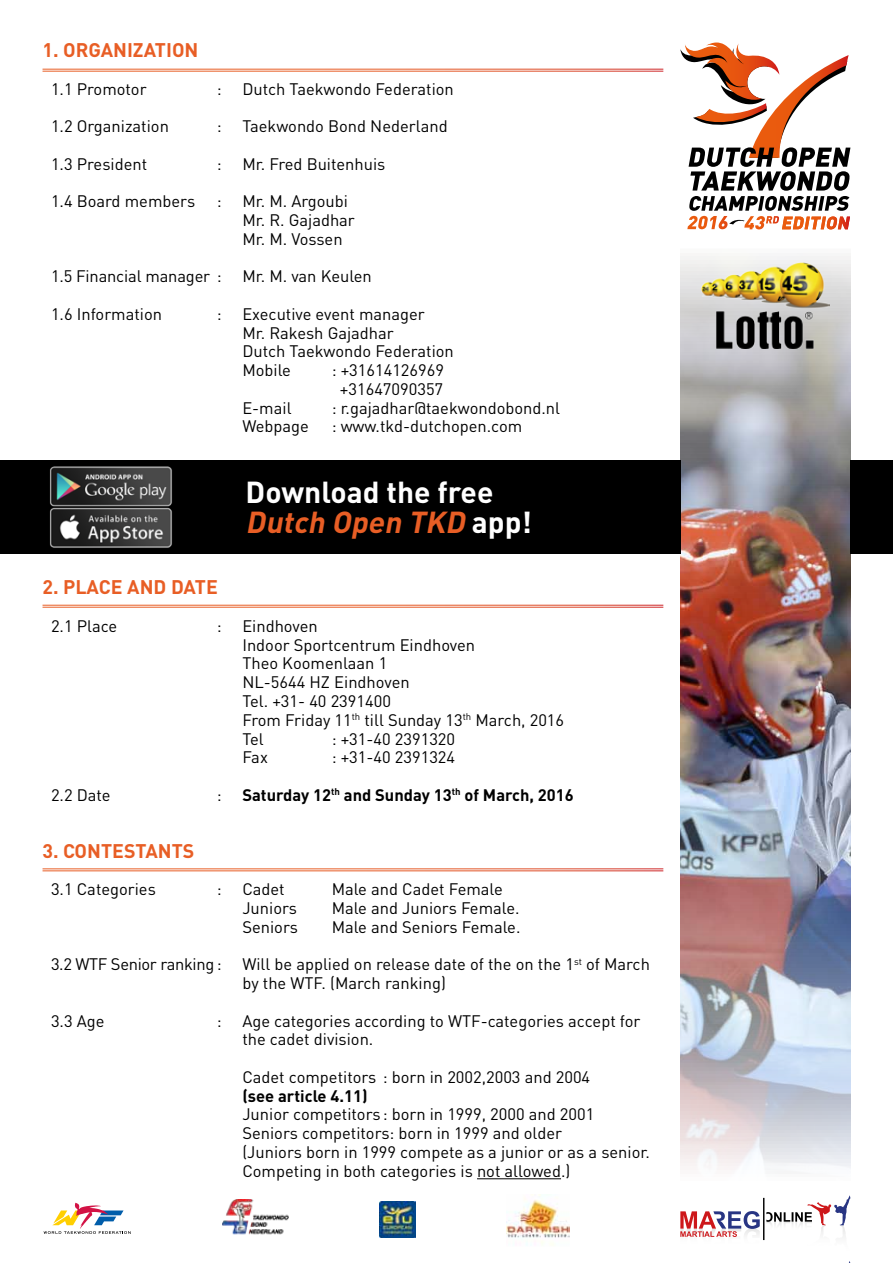
<style>
.page{position:relative;width:893px;height:1263px;background:#fff}
.page>*{position:absolute;margin:0;border:0;box-sizing:border-box;transform-origin:0 0}
.t1{font:700 30px/30px "DIN Pro";color:#fff}
.t2{font:700 19.5px "DIN Pro";color:#e85e25}
.t3{font:16.5px/18.8px "DIN Pro";color:#000}
.t4{font:700 16.5px "DIN Pro";color:#000}
.s1{font-style:italic;color:#e85e25}
.s2{font-weight:400}
</style>
<div class="page">
<svg style="left:680px;top:43px;width:170px;height:186px"></svg>
<svg style="left:766px;top:1195px;width:84px;height:42px"></svg>
<hr style="left:763px;top:1198px;width:1px;height:42px;background:#000">
<svg style="left:680px;top:1211px;width:80px;height:26px"></svg>
<img style="left:507px;top:1194px;width:63px;height:51px">
<svg style="left:44px;top:1203px;width:87px;height:31px"></svg>
<img style="left:222px;top:1199px;width:66px;height:36px">
<img style="left:380px;top:1201px;width:35px;height:36px">
<img style="left:680px;top:256px;width:170px;height:914px">
<img style="left:702px;top:263px;width:127px;height:86px">
<hr style="left:477px;top:1178px;width:84px;height:1px;background:#000">
<div style="left:0;top:460px;width:680px;height:94px;background:#000"></div>
<div style="left:850px;top:460px;width:43px;height:94px;background:#000"></div>
<img style="left:50px;top:466px;width:122px;height:82px">
<p class="t2" style="left:43px;top:37px;width:157px">1. ORGANIZATION</p>
<p class="t3" style="left:51px;top:79px;width:97px">1.1 Promotor</p>
<p class="t3" style="left:217px;top:79px;width:239px">: Dutch Taekwondo Federation</p>
<p class="t3" style="left:51px;top:116px;width:119px">1.2 Organization</p>
<p class="t3" style="left:217px;top:116px;width:232px">: Taekwondo Bond Nederland</p>
<p class="t3" style="left:51px;top:154px;width:98px">1.3 President</p>
<p class="t3" style="left:217px;top:154px;width:170px">: Mr. Fred Buitenhuis</p>
<p class="t3" style="left:51px;top:191px;width:146px">1.4 Board members</p>
<p class="t3" style="left:242px;top:191px;width:114px;text-indent:-26px">: Mr. M. Argoubi<br>Mr. R. Gajadhar<br>Mr. M. Vossen</p>
<p class="t3" style="left:51px;top:266px;width:322px">1.5 Financial manager : Mr. M. van Keulen</p>
<p class="t3" style="left:51px;top:304px;width:113px">1.6 Information</p>
<p class="t3" style="left:242px;top:304px;width:213px;text-indent:-26px">: Executive event manager<br>Mr. Rakesh Gajadhar<br>Dutch Taekwondo Federation<br>Mobile</p>
<p class="t3" style="left:332px;top:360px;width:114px;text-align:center">: +31614126969 +31647090357</p>
<p class="t3" style="left:242px;top:398px;width:51px">E-mail</p>
<p class="t3" style="left:332px;top:398px;width:230px">: r.gajadhar@taekwondobond.nl</p>
<p class="t3" style="left:242px;top:416px;width:68px">Webpage</p>
<p class="t3" style="left:332px;top:416px;width:192px">: www.tkd-dutchopen.com</p>
<h1 class="t1" style="left:246px;top:476px;width:288px">Download the free<br><span class="s1">Dutch Open TKD</span> a p p !</h1>
<p class="t2" style="left:43px;top:574px;width:177px">2. PLACE AND DATE</p>
<p class="t3" style="left:51px;top:616px;width:68px">2.1 Place</p>
<p class="t3" style="left:242px;top:616px;width:323px;text-indent:-26px">: Eindhoven<br>Indoor Sportcentrum Eindhoven<br>Theo Koomenlaan 1<br>NL-5644 HZ Eindhoven<br>Tel. +31- 40 2391400<br>From Friday 11<sup>th</sup> till Sunday 13<sup>th</sup> March, 2016<br>Tel</p>
<p class="t3" style="left:332px;top:728px;width:125px">: +31-40 2391320</p>
<p class="t3" style="left:242px;top:747px;width:27px">Fax</p>
<p class="t3" style="left:332px;top:747px;width:125px">: +31-40 2391324</p>
<p class="t3" style="left:51px;top:785px;width:61px">2.2 Date</p>
<p class="t4" style="left:217px;top:783px;width:358px"><span class="s2">:</span> Saturday 12<sup>th</sup> and Sunday 13<sup>th</sup> of March, 2016</p>
<p class="t2" style="left:43px;top:837px;width:153px">3. CONTESTANTS</p>
<p class="t3" style="left:51px;top:879px;width:106px">3.1 Categories</p>
<p class="t3" style="left:217px;top:879px;width:69px">: Cadet</p>
<p class="t3" style="left:332px;top:879px;width:173px">Male and Cadet Female</p>
<p class="t3" style="left:242px;top:898px;width:56px">Juniors</p>
<p class="t3" style="left:332px;top:898px;width:189px">Male and Juniors Female.</p>
<p class="t3" style="left:242px;top:917px;width:57px">Seniors</p>
<p class="t3" style="left:332px;top:917px;width:190px">Male and Seniors Female.</p>
<p class="t3" style="left:242px;top:954px;width:409px;text-indent:-191px">3.2 WTF Senior ranking : Will be applied on release date of the on the 1<sup>st</sup> of March by the WTF. (March ranking)</p>
<p class="t3" style="left:51px;top:1010px;width:55px">3.3 Age</p>
<p class="t3" style="left:242px;top:1010px;width:400px;text-indent:-26px">: Age categories according to WTF-categories accept for the cadet division.</p>
<p class="t3" style="left:242px;top:1067px;width:349px">Cadet competitors : born in 2002,2003 and 2004</p>
<p class="t4" style="left:242px;top:1084px;width:127px">(see article 4.11)</p>
<p class="t3" style="left:242px;top:1104px;width:409px">Junior competitors: born in 1999, 2000 and 2001<br>Seniors competitors: born in 1999 and older<br>(Juniors born in 1999 compete as a junior or as a senior.<br>Competing in both categories is not allowed.)</p>
</div>
